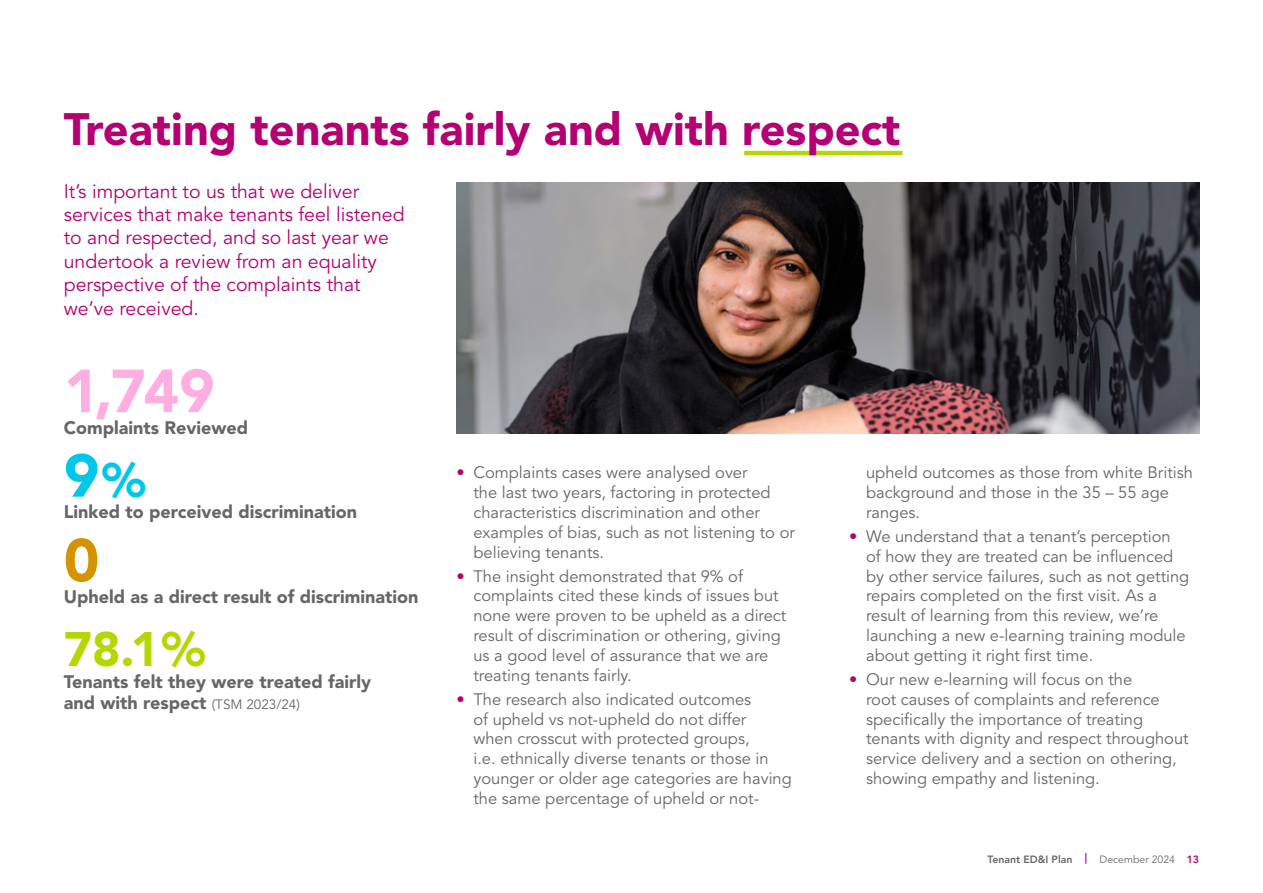
<style>
.page{position:relative;width:1263px;height:893px;background:#fff}
.page>*{position:absolute;margin:0;border:0;box-sizing:border-box;transform-origin:0 0}
.t1{font:900 60px "Avenir LT Std";color:#ffaee1}
.t2{font:900 60px "Avenir LT Std";color:#00c7ea}
.t3{font:900 60px "Avenir LT Std";color:#d69300}
.t4{font:900 48px "Avenir LT Std";color:#b5d700}
.t5{font:900 48px "Avenir LT Std";color:#00c7ea}
.t6{font:900 45px "Avenir LT Std";color:#b40073}
.t7{font:19.5px/23.4px "Avenir LT Std";color:#b40073}
.t8{font:900 18px/21.6px "Avenir LT Std";color:#666}
.t9{font:16.5px/19.8px "Avenir LT Std";color:#666}
.t10{font:800 10.5px "Avenir LT Std";color:#666}
.s1{font-weight:400;font-size:13.5px}
.s2{color:#b40073}
.s3{font-weight:400}
</style>
<div class="page">
<img style="left:456px;top:183px;width:743px;height:251px">
<hr style="left:744px;top:151px;width:158px;height:4px;background:#b5d700">
<h3 class="t6" style="left:64px;top:102px;width:838px">Treating tenants fairly and with respect</h3>
<p class="t7" style="left:64px;top:180px;width:342px">It’s important to us that we deliver services that make tenants feel listened to and respected, and so last year we undertook a review from an equality perspective of the complaints that we’ve received.</p>
<h1 class="t1" style="left:64px;top:355px;width:152px">1,749</h1>
<p class="t8" style="left:64px;top:417px;width:186px">Complaints Reviewed</p>
<h1 class="t2" style="left:64px;top:439px;width:37px">9</h1>
<p class="t8" style="left:64px;top:501px;width:295px">Linked to perceived discrimination</p>
<h2 class="t5" style="left:102px;top:451px;width:45px">%</h2>
<h1 class="t3" style="left:64px;top:524px;width:37px">0</h1>
<p class="t8" style="left:64px;top:586px;width:356px">Upheld as a direct result of discrimination</p>
<h2 class="t4" style="left:64px;top:620px;width:143px">78.1%</h2>
<p class="t8" style="left:64px;top:670px;width:309px">Tenants felt they were treated fairly and with respect <span class="s1">(TSM 2023/24)</span></p>
<p class="t9" style="left:473px;top:463px;width:323px;text-indent:-17px"><span class="s2">•</span> Complaints cases were analysed over<br>the last two years, factoring in protected characteristics discrimination and other examples of bias, such as not listening to or believing tenants.</p>
<p class="t9" style="left:473px;top:566px;width:314px;text-indent:-17px"><span class="s2">•</span> The insight demonstrated that 9% of complaints cited these kinds of issues but none were proven to be upheld as a direct result of discrimination or othering, giving us a good level of assurance that we are treating tenants fairly.</p>
<p class="t9" style="left:473px;top:690px;width:320px;text-indent:-17px"><span class="s2">•</span> The research also indicated outcomes<br>of upheld vs not-upheld do not differ<br>when crosscut with protected groups,<br>i.e. ethnically diverse tenants or those in younger or older age categories are having the same percentage of upheld or not-</p>
<p class="t9" style="left:866px;top:463px;width:328px">upheld outcomes as those from white British background and those in the 35 – 55 age ranges.</p>
<p class="t9" style="left:866px;top:527px;width:325px;text-indent:-17px"><span class="s2">•</span> We understand that a tenant’s perception of how they are treated can be influenced by other service failures, such as not getting repairs completed on the first visit. As a result of learning from this review, we’re launching a new e-learning training module about getting it right first time.</p>
<p class="t9" style="left:866px;top:670px;width:324px;text-indent:-17px"><span class="s2">•</span> Our new e-learning will focus on the<br>root causes of complaints and reference specifically the importance of treating tenants with dignity and respect throughout service delivery and a section on othering, showing empathy and listening.</p>
<p class="t10" style="left:988px;top:853px;width:213px">Tenant ED&amp;I Plan <span class="s2">|</span> <span class="s3">December 2024</span> <span class="s2">13</span></p>
</div>
